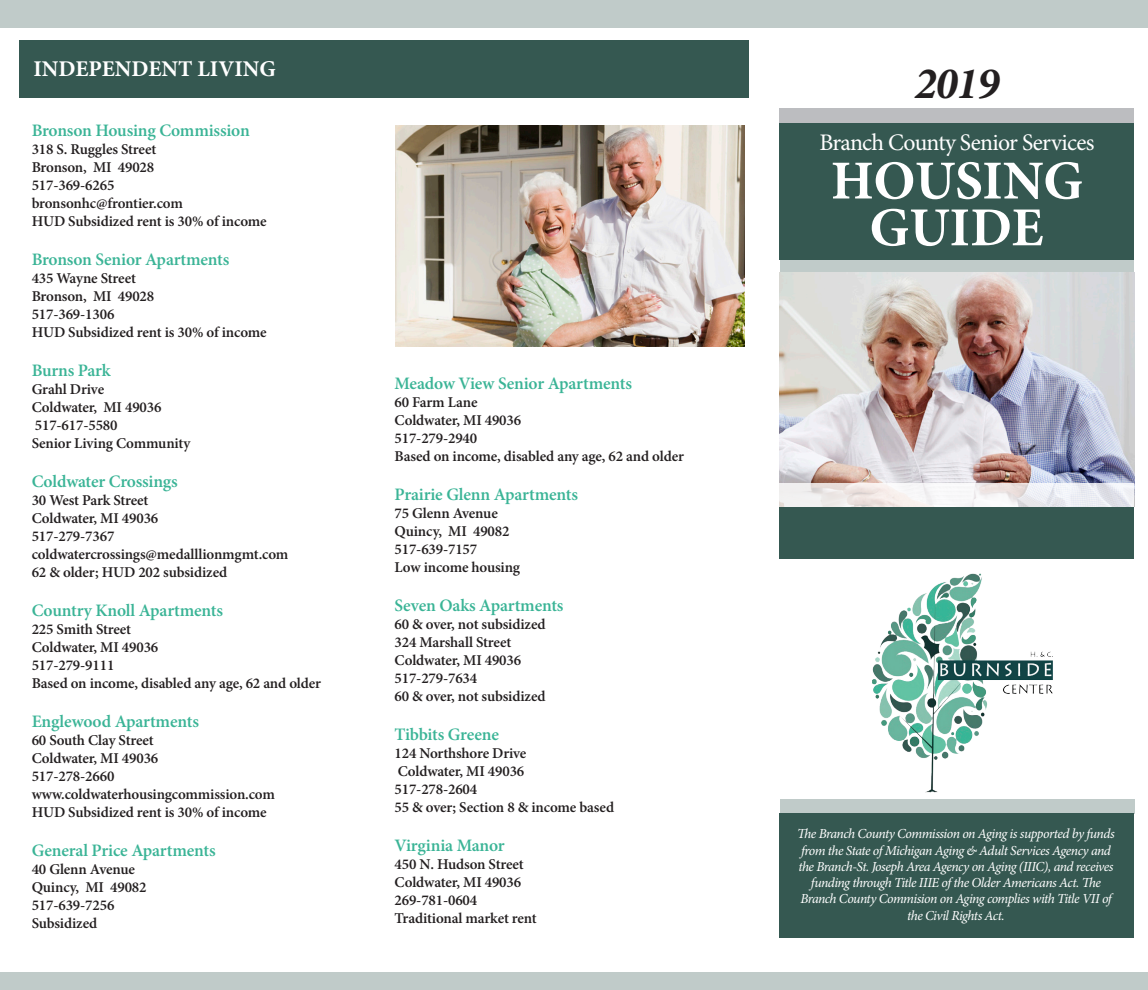
<style>
.page{position:relative;width:1148px;height:990px;background:#fff}
.page>*{position:absolute;margin:0;border:0;box-sizing:border-box;transform-origin:0 0}
.t1{font:700 55px "Minion Pro";letter-spacing:-.005em;color:#fff}
.t2{font:italic 700 45px "Minion Pro";color:#231f20}
.t3{font:23.75px "Minion Pro";letter-spacing:-.03em;color:#fff}
.t4{font:700 22.5px "Minion Pro";color:#fff}
.t5{font:600 17.5px "Minion Pro";letter-spacing:-.01em;color:#3ab496}
.t6{font:600 15px/18px "Minion Pro";letter-spacing:-.01em;color:#231f20}
.t7{font:italic 13.75px/16.2px "Minion Pro";letter-spacing:-.04em;color:#fff;text-align:center}
</style>
<div class="page">
<div style="left:20px;top:40px;width:729px;height:58px;background:#355851"></div>
<div style="left:0;top:972px;width:1148px;height:18px;background:#c0cbc9"></div>
<img style="left:872px;top:573px;width:181px;height:220px">
<div style="left:779px;top:495px;width:355px;height:64px;background:#355851"></div>
<div style="left:779px;top:114px;width:355px;height:145px;background:#355851"></div>
<img style="left:779px;top:272px;width:355px;height:212px">
<svg style="left:780px;top:259px;width:353px;height:13px;background:#b5c2bf"></svg>
<svg style="left:779px;top:484px;width:355px;height:23px;fill:#f1eff1"></svg>
<div style="left:779px;top:108px;width:355px;height:15px;background:#bcbdc0"></div>
<div style="left:779px;top:814px;width:355px;height:124px;background:#355851"></div>
<div style="left:0;top:0;width:1148px;height:28px;background:#c0cbc9"></div>
<div style="left:780px;top:799px;width:354px;height:15px;background:#c0cbc9"></div>
<img style="left:396px;top:125px;width:348px;height:222px">
<p class="t4" style="left:33px;top:53px;width:244px">INDEPENDENT LIVING</p>
<p class="t5" style="left:32px;top:118px;width:220px">Bronson Housing Commission</p>
<p class="t6" style="left:32px;top:140px;width:126px">318 S. Ruggles Street</p>
<p class="t6" style="left:32px;top:158px;width:124px">Bronson, MI 49028<br>517-369-6265</p>
<p class="t6" style="left:32px;top:194px;width:153px">bronsonhc@frontier.com</p>
<p class="t6" style="left:32px;top:212px;width:236px">HUD Subsidized rent is 30% of income</p>
<p class="t5" style="left:32px;top:247px;width:199px">Bronson Senior Apartments</p>
<p class="t6" style="left:32px;top:269px;width:106px">435 Wayne Street</p>
<p class="t6" style="left:32px;top:287px;width:124px">Bronson, MI 49028</p>
<p class="t6" style="left:32px;top:305px;width:84px">517-369-1306</p>
<p class="t6" style="left:32px;top:323px;width:236px">HUD Subsidized rent is 30% of income</p>
<p class="t5" style="left:32px;top:358px;width:81px">Burns Park</p>
<p class="t6" style="left:32px;top:380px;width:74px">Grahl Drive</p>
<p class="t6" style="left:32px;top:398px;width:131px">Coldwater, MI 49036</p>
<p class="t6" style="left:35px;top:416px;width:84px">517-617-5580</p>
<p class="t6" style="left:32px;top:434px;width:160px">Senior Living Community</p>
<p class="t5" style="left:32px;top:469px;width:148px">Coldwater Crossings</p>
<p class="t6" style="left:32px;top:491px;width:118px">30 West Park Street</p>
<p class="t6" style="left:32px;top:509px;width:128px">Coldwater, MI 49036<br>517-279-7367</p>
<p class="t6" style="left:32px;top:545px;width:258px">coldwatercrossings@medalllionmgmt.com</p>
<p class="t6" style="left:32px;top:563px;width:197px">62 &amp; older; HUD 202 subsidized</p>
<p class="t5" style="left:32px;top:598px;width:193px">Country Knoll Apartments</p>
<p class="t6" style="left:32px;top:620px;width:101px">225 Smith Street</p>
<p class="t6" style="left:32px;top:638px;width:128px">Coldwater, MI 49036</p>
<p class="t6" style="left:32px;top:656px;width:84px">517-279-9111</p>
<p class="t6" style="left:32px;top:674px;width:291px">Based on income, disabled any age, 62 and older</p>
<p class="t5" style="left:32px;top:709px;width:169px">Englewood Apartments</p>
<p class="t6" style="left:32px;top:731px;width:124px">60 South Clay Street</p>
<p class="t6" style="left:32px;top:749px;width:128px">Coldwater, MI 49036<br>517-278-2660</p>
<p class="t6" style="left:32px;top:785px;width:245px">www.coldwaterhousingcommission.com</p>
<p class="t6" style="left:32px;top:803px;width:236px">HUD Subsidized rent is 30% of income</p>
<p class="t5" style="left:32px;top:838px;width:185px">General Price Apartments</p>
<p class="t6" style="left:32px;top:860px;width:105px">40 Glenn Avenue</p>
<p class="t6" style="left:32px;top:878px;width:116px">Quincy, MI 49082</p>
<p class="t6" style="left:32px;top:896px;width:84px">517-639-7256</p>
<p class="t6" style="left:32px;top:914px;width:67px">Subsidized</p>
<p class="t5" style="left:394px;top:371px;width:239px">Meadow View Senior Apartments</p>
<p class="t6" style="left:394px;top:393px;width:84px">60 Farm Lane</p>
<p class="t6" style="left:394px;top:411px;width:128px">Coldwater, MI 49036</p>
<p class="t6" style="left:394px;top:429px;width:84px">517-279-2940</p>
<p class="t6" style="left:394px;top:447px;width:291px">Based on income, disabled any age, 62 and older</p>
<p class="t5" style="left:394px;top:482px;width:185px">Prairie Glenn Apartments</p>
<p class="t6" style="left:394px;top:504px;width:105px">75 Glenn Avenue</p>
<p class="t6" style="left:394px;top:522px;width:116px">Quincy, MI 49082</p>
<p class="t6" style="left:394px;top:540px;width:84px">517-639-7157</p>
<p class="t6" style="left:394px;top:558px;width:127px">Low income housing</p>
<p class="t5" style="left:394px;top:593px;width:170px">Seven Oaks Apartments</p>
<p class="t6" style="left:394px;top:615px;width:153px">60 &amp; over, not subsidized</p>
<p class="t6" style="left:394px;top:633px;width:118px">324 Marshall Street</p>
<p class="t6" style="left:394px;top:651px;width:128px">Coldwater, MI 49036<br>517-279-7634</p>
<p class="t6" style="left:394px;top:687px;width:153px">60 &amp; over, not subsidized</p>
<p class="t5" style="left:394px;top:722px;width:106px">Tibbits Greene</p>
<p class="t6" style="left:394px;top:744px;width:133px">124 Northshore Drive</p>
<p class="t6" style="left:394px;top:762px;width:131px">Coldwater, MI 49036<br>517-278-2604</p>
<p class="t6" style="left:394px;top:798px;width:221px">55 &amp; over; Section 8 &amp; income based</p>
<p class="t5" style="left:394px;top:833px;width:112px">Virginia Manor</p>
<p class="t6" style="left:394px;top:855px;width:131px">450 N. Hudson Street</p>
<p class="t6" style="left:394px;top:873px;width:128px">Coldwater, MI 49036<br>269-781-0604</p>
<p class="t6" style="left:394px;top:909px;width:144px">Traditional market rent</p>
<p class="t2" style="left:914px;top:51px;width:87px">2019</p>
<p class="t3" style="left:819px;top:126px;width:277px">Branch County Senior Services</p>
<p class="t1" style="left:830px;top:142px;width:254px">HOUSING</p>
<p class="t1" style="left:869px;top:189px;width:175px">GUIDE</p>
<p class="t7" style="left:797px;top:826px;width:319px">The Branch County Commission on Aging is supported by funds from the State of Michigan Aging &amp; Adult Services Agency and the Branch-St. Joseph Area Agency on Aging (IIIC), and receives funding through Title IIIE of the Older Americans Act. The Branch County Commision on Aging complies with Title VII of the Civil Rights Act.</p>
</div>
